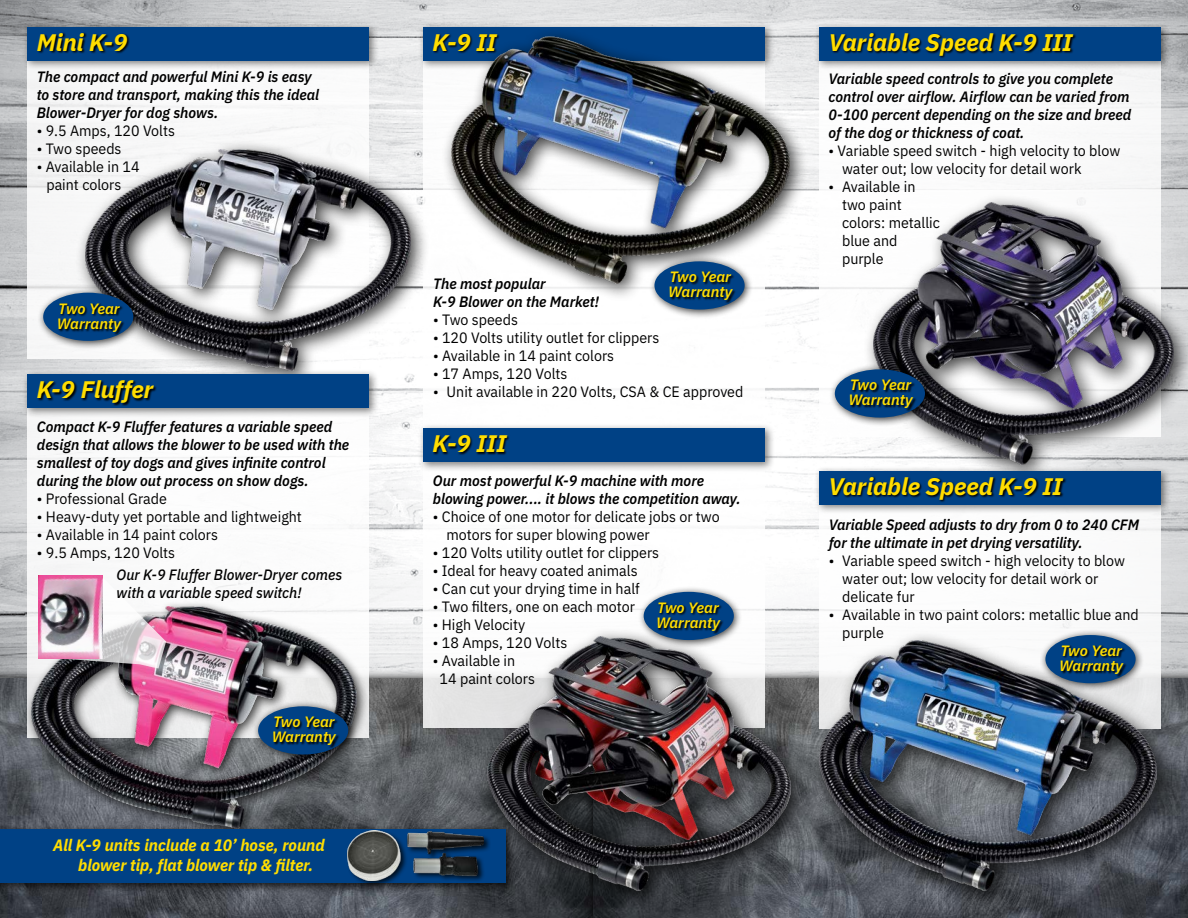
<style>
.page{position:relative;width:1188px;height:918px;background:#fff}
.page>*{position:absolute;margin:0;border:0;box-sizing:border-box;transform-origin:0 0}
.t1{font:italic 700 24px "IBM Plex Sans";color:#fd0}
.t2{font:italic 700 16.5px/19.5px "IBM Plex Sans";color:#fd0;scale:.95 1}
.t3{font:15px/18px "IBM Plex Sans";color:#000;scale:.95 1}
.t4{font:italic 600 15px/18px "IBM Plex Sans";color:#000;scale:.95 1}
.t5{font:italic 600 15px/15px "IBM Plex Sans";color:#fd0}
.t6{font:italic 500 15px/18px "IBM Plex Sans";color:#000;scale:.95 1}
</style>
<div class="page">
<img style="left:0;top:0;width:1188px;height:669px">
<img style="left:0;top:679px;width:584px;height:239px">
<svg style="left:594px;top:679px;width:594px;height:239px;background:#474b52"></svg>
<div style="left:27px;top:27px;width:342px;height:332px;background:#f8f8f8"></div>
<div style="left:423px;top:27px;width:342px;height:386px;background:#fff"></div>
<div style="left:819px;top:27px;width:342px;height:409px;background:#fff"></div>
<div style="left:27px;top:376px;width:342px;height:362px;background:#fff"></div>
<div style="left:423px;top:410px;width:342px;height:318px;background:#fff"></div>
<div style="left:819px;top:484px;width:342px;height:245px;background:#fff"></div>
<div style="left:21px;top:21px;width:358px;height:50px;background:#000;opacity:.5"></div>
<div style="left:27px;top:27px;width:342px;height:34px;background:#004185"></div>
<div style="left:417px;top:21px;width:358px;height:50px;background:#000;opacity:.5"></div>
<div style="left:423px;top:27px;width:342px;height:34px;background:#004185"></div>
<div style="left:813px;top:21px;width:358px;height:50px;background:#000;opacity:.5"></div>
<div style="left:819px;top:27px;width:342px;height:34px;background:#004185"></div>
<svg style="left:38px;top:32px;width:92px;height:22px"></svg>
<svg style="left:433px;top:34px;width:8px;height:20px"></svg>
<svg style="left:831px;top:32px;width:245px;height:26px"></svg>
<div style="left:75px;top:139px;width:355px;height:251px;background:#000;opacity:.75"></div>
<img style="left:85px;top:149px;width:325px;height:222px">
<div style="left:25px;top:601px;width:344px;height:239px;background:#000;opacity:.75"></div>
<img style="left:31px;top:607px;width:326px;height:217px">
<svg style="left:40px;top:601px;width:126px;height:67px"></svg>
<img style="left:38px;top:576px;width:65px;height:83px">
<div style="left:477px;top:627px;width:333px;height:283px;background:#000;opacity:.75"></div>
<img style="left:487px;top:636px;width:303px;height:255px">
<div style="left:441px;top:26px;width:368px;height:276px;background:#000;opacity:.75"></div>
<img style="left:451px;top:36px;width:338px;height:247px">
<div style="left:863px;top:192px;width:325px;height:293px;background:#000;opacity:.75"></div>
<img style="left:874px;top:202px;width:299px;height:262px">
<div style="left:808px;top:630px;width:371px;height:282px;background:#000;opacity:.75"></div>
<img style="left:819px;top:641px;width:338px;height:250px">
<div style="left:21px;top:369px;width:358px;height:49px;background:#000;opacity:.5"></div>
<div style="left:27px;top:374px;width:342px;height:34px;background:#004185"></div>
<div style="left:417px;top:423px;width:358px;height:49px;background:#000;opacity:.5"></div>
<div style="left:423px;top:428px;width:342px;height:34px;background:#004185"></div>
<div style="left:813px;top:465px;width:358px;height:50px;background:#000;opacity:.5"></div>
<div style="left:819px;top:471px;width:342px;height:34px;background:#004185"></div>
<svg style="left:38px;top:380px;width:119px;height:26px"></svg>
<svg style="left:433px;top:435px;width:76px;height:20px"></svg>
<svg style="left:831px;top:476px;width:235px;height:26px"></svg>
<div style="left:37px;top:286px;width:105px;height:64px;background:#000;opacity:.75"></div>
<div style="left:43px;top:293px;width:90px;height:48px;background:#004185;border-radius:50%"></div>
<svg style="left:59px;top:303px;width:66px;height:32px"></svg>
<div style="left:649px;top:255px;width:104px;height:64px;background:#000;opacity:.75"></div>
<div style="left:654px;top:261px;width:91px;height:49px;background:#004185;border-radius:50%"></div>
<svg style="left:670px;top:271px;width:66px;height:33px"></svg>
<div style="left:252px;top:700px;width:105px;height:64px;background:#000;opacity:.75"></div>
<div style="left:258px;top:706px;width:90px;height:49px;background:#004185;border-radius:50%"></div>
<svg style="left:274px;top:716px;width:66px;height:33px"></svg>
<div style="left:638px;top:586px;width:105px;height:63px;background:#000;opacity:.75"></div>
<div style="left:644px;top:592px;width:90px;height:48px;background:#004185;border-radius:50%"></div>
<svg style="left:658px;top:602px;width:66px;height:32px"></svg>
<div style="left:829px;top:363px;width:105px;height:64px;background:#000;opacity:.75"></div>
<div style="left:835px;top:369px;width:90px;height:49px;background:#004185;border-radius:50%"></div>
<svg style="left:850px;top:379px;width:67px;height:33px"></svg>
<div style="left:1040px;top:629px;width:104px;height:63px;background:#000;opacity:.75"></div>
<div style="left:1045px;top:635px;width:91px;height:48px;background:#004185;border-radius:50%"></div>
<svg style="left:1061px;top:645px;width:66px;height:33px"></svg>
<div style="left:0;top:824px;width:516px;height:70px;background:#000;opacity:.75"></div>
<div style="left:0;top:829px;width:505px;height:54px;background:#004185"></div>
<div style="left:346px;top:830px;width:146px;height:58px;background:#000;opacity:.75"></div>
<img style="left:347px;top:831px;width:137px;height:49px">
<h1 class="t1" style="left:37px;top:23px;width:92px">Mini K-9</h1>
<h1 class="t1" style="left:433px;top:23px;width:65px">K-9 II</h1>
<h1 class="t1" style="left:829px;top:23px;width:245px">Variable Speed K-9 III</h1>
<p class="t4" style="left:37px;top:66px;width:299px">The compact and powerful Mini K-9 is easy to store and transport, making this the ideal<br>Blower-Dryer for dog shows.</p>
<p class="t3" style="left:37px;top:120px;width:147px">• 9.5 Amps, 120 Volts</p>
<p class="t3" style="left:37px;top:138px;width:91px">• Two speeds</p>
<p class="t3" style="left:37px;top:156px;width:110px;text-align:center">• Available in 14 paint colors</p>
<p class="t4" style="left:829px;top:68px;width:320px">Variable speed controls to give you complete control over airflow. Airflow can be varied from 0-100 percent depending on the size and breed of the dog or thickness of coat.</p>
<p class="t3" style="left:842px;top:141px;width:294px;text-indent:-13px">• Variable speed switch - high velocity to blow water out; low velocity for detail work</p>
<p class="t3" style="left:842px;top:177px;width:105px;text-indent:-13px">• Available in two paint colors: metallic blue and purple</p>
<p class="t5" style="left:57px;top:300px;width:65px">Two Year<br>Warranty</p>
<h1 class="t1" style="left:37px;top:371px;width:118px">K-9 Fluffer</h1>
<p class="t4" style="left:37px;top:417px;width:330px">Compact K-9 Fluffer features a variable speed design that allows the blower to be used with the smallest of toy dogs and gives infinite control during the blow out process on show dogs.</p>
<p class="t3" style="left:37px;top:489px;width:138px">• Professional Grade</p>
<p class="t3" style="left:37px;top:507px;width:280px">• Heavy-duty yet portable and lightweight</p>
<p class="t3" style="left:37px;top:525px;width:192px">• Available in 14 paint colors</p>
<p class="t3" style="left:37px;top:543px;width:147px">• 9.5 Amps, 120 Volts</p>
<p class="t6" style="left:117px;top:564px;width:239px">Our K-9 Fluffer Blower-Dryer comes with a variable speed switch!</p>
<p class="t5" style="left:272px;top:713px;width:65px">Two Year<br>Warranty</p>
<p class="t2" style="left:78px;top:834px;width:261px;text-indent:-25px">All K-9 units include a 10’ hose, round blower tip, flat blower tip &amp; filter.</p>
<p class="t5" style="left:668px;top:268px;width:65px">Two Year<br>Warranty</p>
<p class="t4" style="left:433px;top:273px;width:176px">The most popular<br>K-9 Blower on the Market!</p>
<p class="t3" style="left:433px;top:309px;width:91px">• Two speeds</p>
<p class="t3" style="left:433px;top:327px;width:240px">• 120 Volts utility outlet for clippers</p>
<p class="t3" style="left:433px;top:345px;width:192px">• Available in 14 paint colors</p>
<p class="t3" style="left:433px;top:363px;width:143px">• 17 Amps, 120 Volts</p>
<p class="t3" style="left:433px;top:381px;width:328px">• Unit available in 220 Volts, CSA &amp; CE approved</p>
<h1 class="t1" style="left:433px;top:425px;width:75px">K-9 III</h1>
<p class="t4" style="left:433px;top:471px;width:325px">Our most powerful K-9 machine with more blowing power.... it blows the competition away.</p>
<p class="t3" style="left:446px;top:507px;width:289px;text-indent:-13px">• Choice of one motor for delicate jobs or two motors for super blowing power</p>
<p class="t3" style="left:433px;top:543px;width:240px">• 120 Volts utility outlet for clippers</p>
<p class="t3" style="left:433px;top:561px;width:217px">• Ideal for heavy coated animals</p>
<p class="t3" style="left:433px;top:579px;width:219px">• Can cut your drying time in half</p>
<p class="t3" style="left:433px;top:597px;width:214px">• Two filters, one on each motor</p>
<p class="t3" style="left:433px;top:615px;width:99px">• High Velocity</p>
<p class="t3" style="left:433px;top:633px;width:143px">• 18 Amps, 120 Volts</p>
<p class="t3" style="left:440px;top:651px;width:102px;text-indent:-7px">• Available in<br>14 paint colors</p>
<p class="t5" style="left:656px;top:599px;width:65px">Two Year<br>Warranty</p>
<p class="t5" style="left:849px;top:376px;width:65px">Two Year<br>Warranty</p>
<h1 class="t1" style="left:829px;top:467px;width:235px">Variable Speed K-9 II</h1>
<p class="t4" style="left:829px;top:514px;width:328px">Variable Speed adjusts to dry from 0 to 240 CFM for the ultimate in pet drying versatility.</p>
<p class="t3" style="left:842px;top:550px;width:299px;text-indent:-13px">• Variable speed switch - high velocity to blow water out; low velocity for detail work or delicate fur</p>
<p class="t3" style="left:842px;top:604px;width:314px;text-indent:-13px">• Available in two paint colors: metallic blue and purple</p>
<p class="t5" style="left:1059px;top:642px;width:65px">Two Year<br>Warranty</p>
</div>
